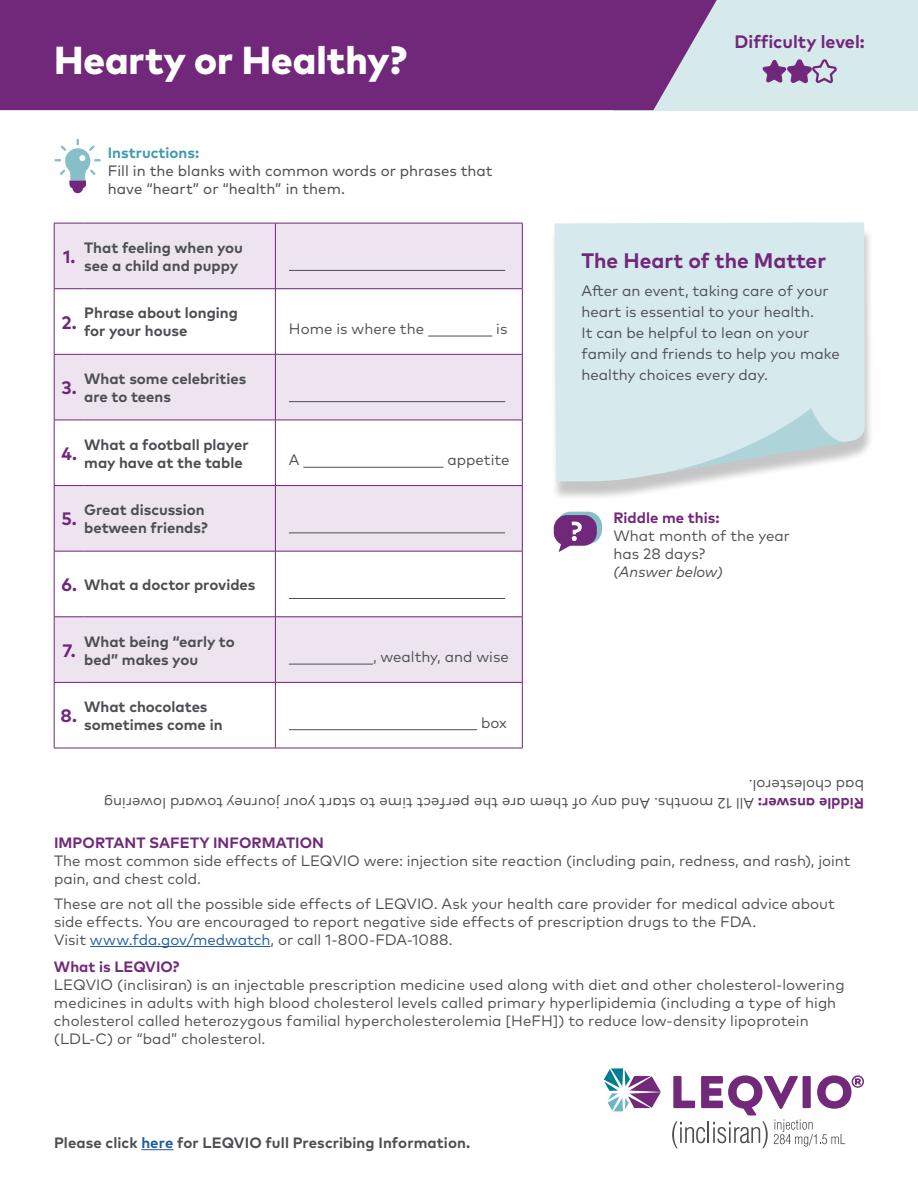
<style>
.page{position:relative;width:918px;height:1188px;background:#fff}
.page>*{position:absolute;margin:0;border:0;box-sizing:border-box;transform-origin:0 0}
.t1{font:800 39px "Mark W1 G";color:#fff}
.t2{font:700 21px "Mark W1 G";color:#71277a}
.t3{font:700 18px "Mark W1 G";color:#71277a}
.t4{font:700 18px "Mark W1 G";color:#70267a}
.t5{font:15px/18px "Mark W1 G";color:#4e4f53}
.t6{font:15px/21px "Mark W1 G";color:#4d4e53}
.t7{font:700 15px/18px "Mark W1 G";color:#4d4e53}
.t8{font:15px/18px "Mark W1 G";color:#4d4e53}
.t9{font:700 15px "Mark W1 G";letter-spacing:.005em;color:#4e4f53}
.t10{font:700 15px "Mark W1 G";letter-spacing:.005em;color:#72297a}
.t11{font:700 15px "Mark W1 G";color:#71277a}
.t12{font:italic 15px "Mark W1 G";color:#4d4e53}
.t13{font:700 15px "Mark W1 G";color:#409baf}
.s1{font-size:18px;color:#70267a}
.s2{font-weight:700;color:#71277a}
.s3{color:#215e9e}
</style>
<div class="page">
<div style="left:613px;top:0;width:305px;height:110px;background:#d6eaec"></div>
<div style="left:0;top:0;width:717px;height:110px;background:#71277a"></div>
<div style="left:550px;top:228px;width:324px;height:273px;background:#000;opacity:.23"></div>
<div style="left:555px;top:222px;width:310px;height:260px;background:#d6e9ec"></div>
<svg style="left:664px;top:408px;width:188px;height:65px"></svg>
<div style="left:557px;top:512px;width:45px;height:32px;background:#86bfc8;border-radius:14px"></div>
<div style="left:554px;top:515px;width:43px;height:31px;background:#71277a;border-radius:13px"></div>
<svg style="left:559px;top:522px;width:23px;height:30px"></svg>
<svg style="left:55px;top:224px;width:467px;height:458px;fill:#ede4ef"></svg>
<hr style="left:275px;top:289px;width:1px;height:65px;background:#71267a">
<hr style="left:275px;top:420px;width:1px;height:65px;background:#71267a">
<hr style="left:275px;top:551px;width:1px;height:66px;background:#71267a">
<hr style="left:275px;top:683px;width:1px;height:65px;background:#71267a">
<hr style="left:54px;top:289px;width:1px;height:65px;background:#71267a">
<hr style="left:522px;top:289px;width:1px;height:65px;background:#71267a">
<hr style="left:54px;top:420px;width:1px;height:65px;background:#71267a">
<hr style="left:522px;top:420px;width:1px;height:65px;background:#71267a">
<hr style="left:54px;top:551px;width:1px;height:66px;background:#71267a">
<hr style="left:522px;top:551px;width:1px;height:66px;background:#71267a">
<hr style="left:54px;top:683px;width:1px;height:65px;background:#71267a">
<hr style="left:522px;top:683px;width:1px;height:65px;background:#71267a">
<hr style="left:54px;top:748px;width:30px;height:1px;background:#71267a">
<hr style="left:84px;top:748px;width:191px;height:1px;background:#71267a">
<hr style="left:275px;top:748px;width:248px;height:1px;background:#71267a">
<hr style="left:54px;top:223px;width:30px;height:1px;background:#71267a">
<hr style="left:54px;top:223px;width:1px;height:66px;background:#71267a">
<hr style="left:84px;top:223px;width:191px;height:1px;background:#71267a">
<hr style="left:275px;top:223px;width:248px;height:1px;background:#71267a">
<hr style="left:275px;top:223px;width:1px;height:66px;background:#71267a">
<hr style="left:522px;top:223px;width:1px;height:66px;background:#71267a">
<hr style="left:54px;top:288px;width:30px;height:1px;background:#71267a">
<hr style="left:84px;top:288px;width:191px;height:1px;background:#71267a">
<hr style="left:275px;top:288px;width:248px;height:1px;background:#71267a">
<hr style="left:54px;top:355px;width:1px;height:65px;background:#71267a">
<hr style="left:54px;top:354px;width:30px;height:1px;background:#71267a">
<hr style="left:84px;top:354px;width:191px;height:1px;background:#71267a">
<hr style="left:54px;top:420px;width:30px;height:1px;background:#71267a">
<hr style="left:84px;top:420px;width:191px;height:1px;background:#71267a">
<hr style="left:54px;top:485px;width:30px;height:1px;background:#71267a">
<hr style="left:84px;top:485px;width:191px;height:1px;background:#71267a">
<hr style="left:275px;top:485px;width:248px;height:1px;background:#71267a">
<hr style="left:275px;top:486px;width:1px;height:65px;background:#71277a">
<hr style="left:522px;top:486px;width:1px;height:65px;background:#71277a">
<hr style="left:54px;top:551px;width:30px;height:1px;background:#71267a">
<hr style="left:84px;top:551px;width:191px;height:1px;background:#71267a">
<hr style="left:275px;top:551px;width:248px;height:1px;background:#71267a">
<hr style="left:54px;top:617px;width:30px;height:1px;background:#71267a">
<hr style="left:84px;top:617px;width:191px;height:1px;background:#71267a">
<hr style="left:275px;top:617px;width:248px;height:1px;background:#71267a">
<hr style="left:275px;top:617px;width:1px;height:65px;background:#71277a">
<hr style="left:522px;top:617px;width:1px;height:65px;background:#71277a">
<hr style="left:54px;top:682px;width:30px;height:1px;background:#71267a">
<hr style="left:84px;top:682px;width:191px;height:1px;background:#71267a">
<hr style="left:275px;top:682px;width:248px;height:1px;background:#71267a">
<hr style="left:54px;top:617px;width:1px;height:65px;background:#71277a">
<hr style="left:54px;top:486px;width:1px;height:65px;background:#71277a">
<hr style="left:275px;top:354px;width:248px;height:1px;background:#71277a">
<hr style="left:275px;top:355px;width:1px;height:65px;background:#71277a">
<hr style="left:522px;top:355px;width:1px;height:65px;background:#71277a">
<hr style="left:275px;top:420px;width:248px;height:1px;background:#71277a">
<hr style="left:289px;top:270px;width:216px;height:1px;background:#4d4e53">
<hr style="left:428px;top:336px;width:64px;height:1px;background:#4d4e53">
<hr style="left:289px;top:401px;width:216px;height:1px;background:#4d4e53">
<hr style="left:303px;top:467px;width:141px;height:1px;background:#4d4e53">
<hr style="left:289px;top:533px;width:216px;height:1px;background:#4d4e53">
<hr style="left:289px;top:598px;width:216px;height:1px;background:#4d4e53">
<hr style="left:289px;top:664px;width:84px;height:1px;background:#4d4e53">
<hr style="left:289px;top:729px;width:188px;height:1px;background:#4d4e53">
<svg style="left:762px;top:59px;width:75px;height:25px"></svg>
<svg style="left:54px;top:139px;width:47px;height:54px"></svg>
<hr style="left:90px;top:946px;width:180px;height:1px;background:#215e9e">
<svg style="left:672px;top:1075px;width:192px;height:73px"></svg>
<svg style="left:604px;top:1068px;width:57px;height:43px"></svg>
<hr style="left:141px;top:1149px;width:32px;height:1px;background:#215e9e">
<h1 class="t1" style="left:54px;top:30px;width:355px">Hearty or Healthy?</h1>
<p class="t13" style="left:108px;top:141px;width:93px">Instructions:</p>
<p class="t8" style="left:108px;top:160px;width:386px">Fill in the blanks with common words or phrases that have “heart” or “health” in them.</p>
<p class="t4" style="left:63px;top:243px;width:14px">1.</p>
<p class="t7" style="left:84px;top:238px;width:160px">That feeling when you see a child and puppy</p>
<p class="t4" style="left:62px;top:309px;width:17px">2.</p>
<p class="t7" style="left:84px;top:303px;width:155px">Phrase about longing for your house</p>
<p class="t4" style="left:62px;top:374px;width:17px">3.</p>
<p class="t7" style="left:84px;top:369px;width:164px">What some celebrities are to teens</p>
<p class="t4" style="left:61px;top:440px;width:17px">4.</p>
<p class="t7" style="left:84px;top:435px;width:166px">What a football player may have at the table</p>
<p class="t4" style="left:61px;top:505px;width:17px">5.</p>
<p class="t7" style="left:84px;top:500px;width:125px">Great discussion between friends?</p>
<p class="t7" style="left:61px;top:575px;width:196px"><span class="s1">6.</span> What a doctor provides</p>
<p class="t4" style="left:62px;top:637px;width:15px">7.</p>
<p class="t7" style="left:84px;top:631px;width:152px">What being “early to bed” makes you</p>
<p class="t4" style="left:61px;top:702px;width:18px">8.</p>
<p class="t7" style="left:84px;top:697px;width:140px">What chocolates sometimes come in</p>
<p class="t6" style="left:289px;top:317px;width:137px">Home is where the</p>
<p class="t6" style="left:496px;top:317px;width:13px">is</p>
<p class="t6" style="left:289px;top:449px;width:12px">A</p>
<p class="t6" style="left:448px;top:449px;width:64px">appetite</p>
<p class="t6" style="left:373px;top:645px;width:137px">, wealthy, and wise</p>
<p class="t6" style="left:481px;top:711px;width:27px">box</p>
<p class="t3" style="left:735px;top:28px;width:132px">Difficulty level:</p>
<h2 class="t2" style="left:582px;top:244px;width:246px">The Heart of the Matter</h2>
<p class="t6" style="left:582px;top:279px;width:260px">After an event, taking care of your heart is essential to your health.<br>It can be helpful to lean on your family and friends to help you make healthy choices every day.</p>
<p class="t11" style="left:613px;top:506px;width:108px">Riddle me this:</p>
<p class="t6" style="left:613px;top:526px;width:178px;line-height:18px">What month of the year has 28 days?</p>
<p class="t12" style="left:613px;top:561px;width:111px">(Answer below)</p>
<p class="t6" style="left:864px;top:814px;width:762px;line-height:18px;rotate:-180deg"><span class="s2">Riddle answer:</span> All 12 months. And any of them are the perfect time to start your journey toward lowering bad cholesterol.</p>
<p class="t10" style="left:54px;top:831px;width:271px">IMPORTANT SAFETY INFORMATION</p>
<p class="t5" style="left:54px;top:851px;width:798px">The most common side effects of LEQVIO were: injection site reaction (including pain, redness, and rash), joint pain, and chest cold.</p>
<p class="t5" style="left:54px;top:893px;width:782px">These are not all the possible side effects of LEQVIO. Ask your health care provider for medical advice about side effects. You are encouraged to report negative side effects of prescription drugs to the FDA.<br>Visit <span class="s3">www.fda.gov/medwatch</span>, or call 1-800-FDA-1088.</p>
<p class="t10" style="left:54px;top:956px;width:127px">What is LEQVIO?</p>
<p class="t5" style="left:54px;top:975px;width:792px">LEQVIO (inclisiran) is an injectable prescription medicine used along with diet and other cholesterol-lowering medicines in adults with high blood cholesterol levels called primary hyperlipidemia (including a type of high cholesterol called heterozygous familial hypercholesterolemia [HeFH]) to reduce low-density lipoprotein (LDL-C) or “bad” cholesterol.</p>
<p class="t9" style="left:54px;top:1131px;width:418px">Please click <span class="s3">here</span> for LEQVIO full Prescribing Information.</p>
</div>
